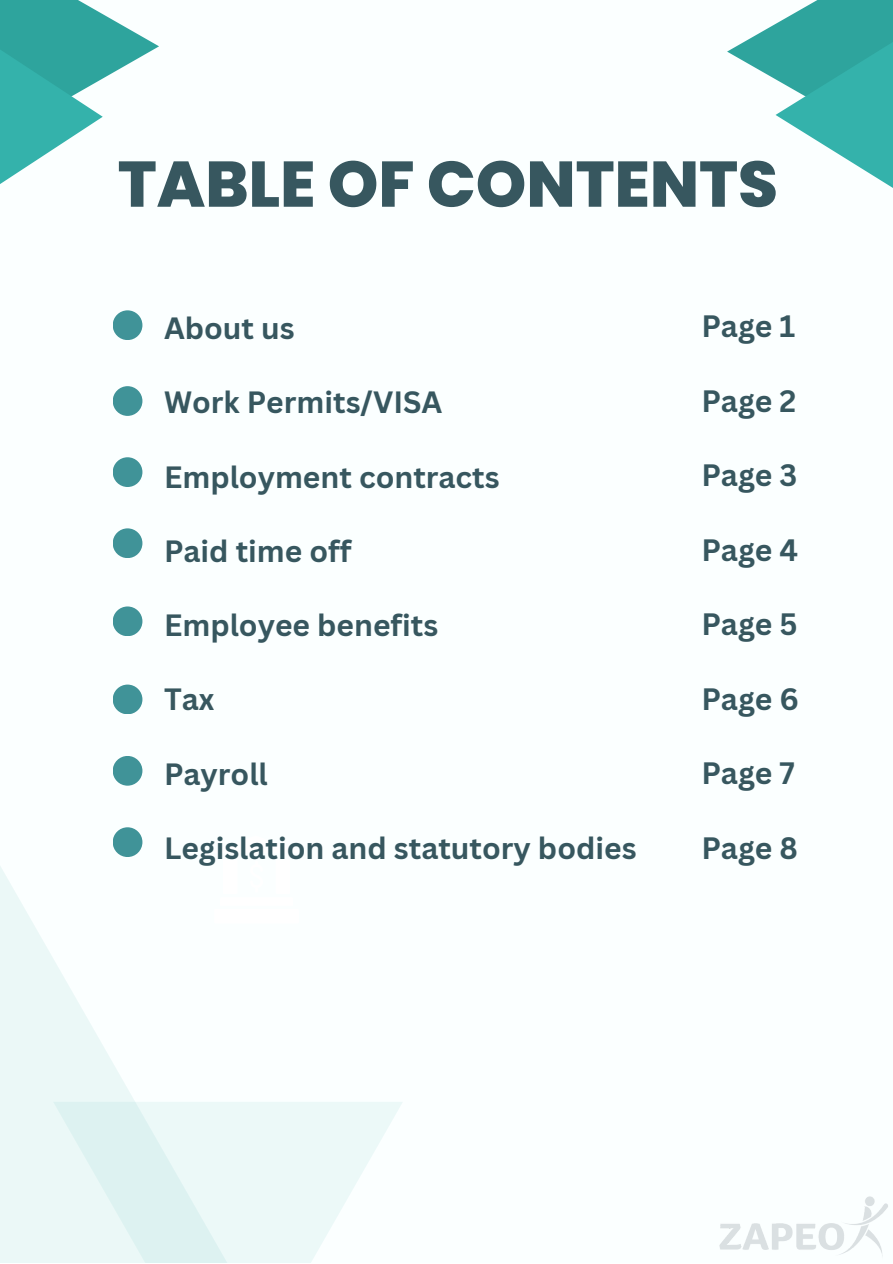
<style>
.page{position:relative;width:893px;height:1264px;background:#fff}
.page>*{position:absolute;margin:0;border:0;box-sizing:border-box;transform-origin:0 0}
.t1{font:800 64.35px "Poppins";color:#37575f}
.t2{font:700 30.15px "Canva Sans";color:#37575f}
.t3{font:700 30px "Canva Sans";color:#37575f}
</style>
<div class="page">
<div style="left:0;top:0;width:892px;height:1262px;background:#fbffff"></div>
<div style="left:0;top:865px;width:265px;height:397px;background:linear-gradient(to right,#eef9f9,#fff)"></div>
<div style="left:53px;top:1101px;width:350px;height:161px;background:linear-gradient(to right,#e0f3f2,#f5fdfc)"></div>
<div style="left:223px;top:859px;width:14px;height:35px;background:#fff"></div>
<div style="left:275px;top:859px;width:15px;height:35px;background:#fff"></div>
<svg style="left:220px;top:865px;width:45px;height:41px"></svg>
<div style="left:214px;top:908px;width:85px;height:15px;background:#fff"></div>
<svg style="left:727px;top:24px;width:48px;height:55px"></svg>
<svg style="left:775px;top:0;width:117px;height:188px"></svg>
<svg style="left:103px;top:14px;width:56px;height:65px"></svg>
<svg style="left:0;top:0;width:103px;height:184px"></svg>
<div style="left:113px;top:310px;width:29px;height:30px;background:#409398;border-radius:50%"></div>
<div style="left:113px;top:386px;width:29px;height:30px;background:#409398;border-radius:50%"></div>
<div style="left:113px;top:528px;width:29px;height:30px;background:#409398;border-radius:50%"></div>
<div style="left:113px;top:606px;width:29px;height:30px;background:#409398;border-radius:50%"></div>
<div style="left:113px;top:684px;width:29px;height:30px;background:#409398;border-radius:50%"></div>
<div style="left:113px;top:756px;width:29px;height:29px;background:#409398;border-radius:50%"></div>
<div style="left:113px;top:827px;width:29px;height:30px;background:#409398;border-radius:50%"></div>
<div style="left:113px;top:457px;width:29px;height:30px;background:#409398;border-radius:50%"></div>
<img style="left:719px;top:1196px;width:169px;height:60px">
<h1 class="t1" style="left:118px;top:139px;width:661px">TABLE OF CONTENTS</h1>
<p class="t3" style="left:164px;top:307px;width:132px">About us</p>
<p class="t2" style="left:701px;top:305px;width:96px">Page 1</p>
<p class="t3" style="left:164px;top:381px;width:280px">Work Permits/VISA</p>
<p class="t2" style="left:701px;top:379px;width:97px">Page 2</p>
<p class="t3" style="left:164px;top:455px;width:337px">Employment contracts</p>
<p class="t2" style="left:701px;top:454px;width:98px">Page 3</p>
<p class="t3" style="left:164px;top:530px;width:189px">Paid time off</p>
<p class="t2" style="left:701px;top:528px;width:98px">Page 4</p>
<p class="t3" style="left:164px;top:604px;width:276px">Employee benefits</p>
<p class="t2" style="left:701px;top:603px;width:98px">Page 5</p>
<p class="t3" style="left:164px;top:678px;width:52px">Tax</p>
<p class="t2" style="left:701px;top:677px;width:99px">Page 6</p>
<p class="t3" style="left:164px;top:752px;width:105px">Payroll</p>
<p class="t2" style="left:701px;top:752px;width:95px">Page 7</p>
<p class="t3" style="left:164px;top:826px;width:474px">Legislation and statutory bodies</p>
<p class="t2" style="left:701px;top:826px;width:98px">Page 8</p>
</div>
